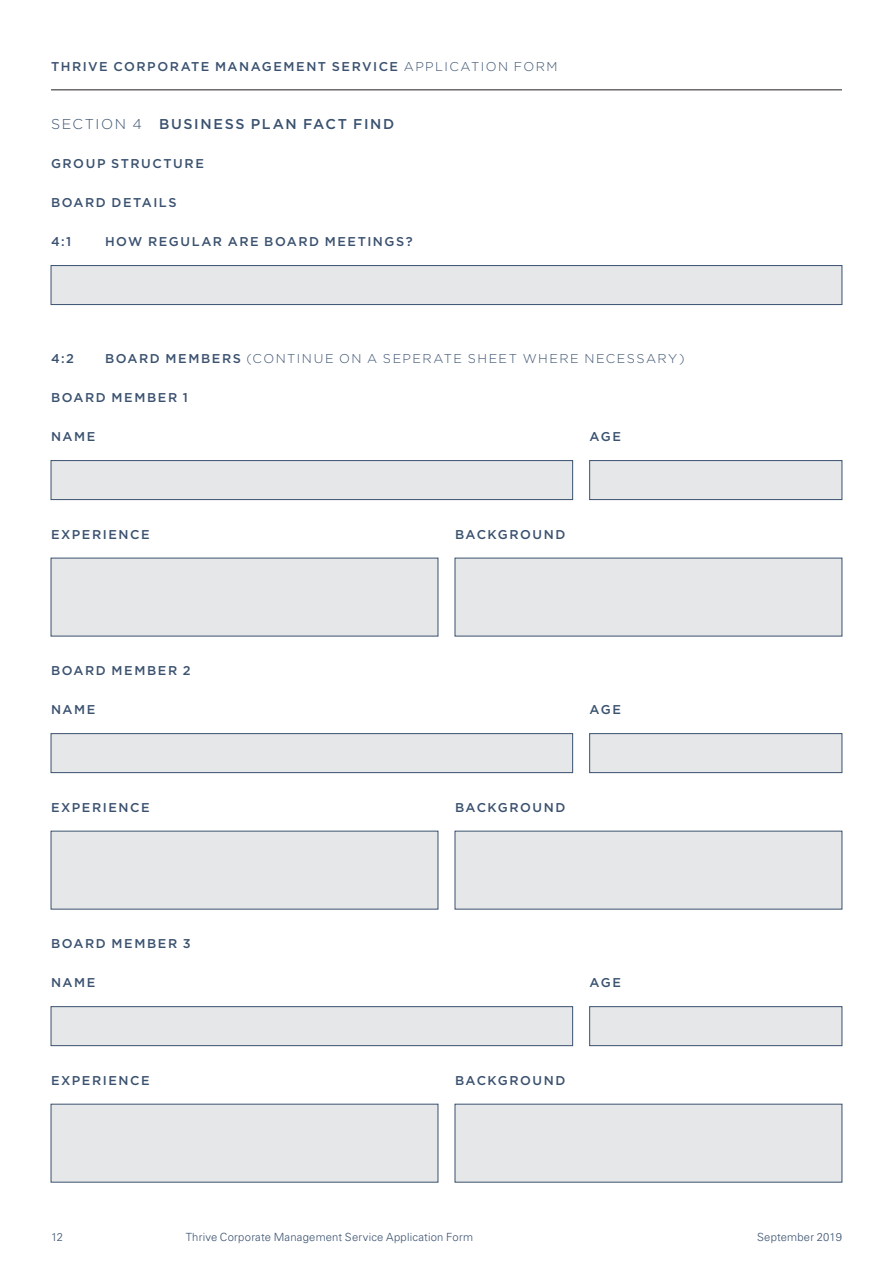
<style>
.page{position:relative;width:893px;height:1263px;background:#fff}
.page>*{position:absolute;margin:0;border:0;box-sizing:border-box;transform-origin:0 0}
.Gotham_9_5{font:500 14.25px "Gotham";letter-spacing:.115em;color:#3a516f}
.Gotham_8_5{font:500 12.75px "Gotham";letter-spacing:.12em;color:#3a516f}
.Gotham_8_5-2{font:300 12.75px "Gotham";letter-spacing:.115em;color:#3a516f}
.Univers_7_5{font:300 11.25px "Univers";letter-spacing:.02em;color:#3a516f}
.s1{font-weight:300}
.s2{font-weight:500}
</style>
<div class="page">
<hr style="left:51px;top:90px;width:791px;height:1px;background:#231f20">
<div style="left:51px;top:265px;width:791px;height:40px;background:#e6e7e9;border:1px solid #3a516f"></div>
<div style="left:51px;top:460px;width:522px;height:40px;background:#e6e7e9;border:1px solid #3a516f"></div>
<div style="left:589px;top:460px;width:253px;height:40px;background:#e6e7e9;border:1px solid #3a516f"></div>
<div style="left:51px;top:558px;width:387px;height:78px;background:#e6e7e9"></div>
<div style="left:455px;top:558px;width:387px;height:78px;background:#e6e7e9"></div>
<div style="left:51px;top:733px;width:522px;height:40px;background:#e6e7e9;border:1px solid #3a516f"></div>
<div style="left:589px;top:733px;width:253px;height:40px;background:#e6e7e9;border:1px solid #3a516f"></div>
<div style="left:51px;top:831px;width:387px;height:78px;background:#e6e7e9"></div>
<div style="left:455px;top:831px;width:387px;height:78px;background:#e6e7e9"></div>
<div style="left:51px;top:1006px;width:522px;height:40px;background:#e6e7e9;border:1px solid #3a516f"></div>
<div style="left:589px;top:1006px;width:253px;height:40px;background:#e6e7e9;border:1px solid #3a516f"></div>
<div style="left:51px;top:1104px;width:387px;height:78px;background:#e6e7e9;border:1px solid #3a516f"></div>
<div style="left:455px;top:1104px;width:387px;height:78px;background:#e6e7e9;border:1px solid #3a516f"></div>
<p class="Gotham_8_5" style="left:51px;top:58px;width:508px">THRIVE CORPORATE MANAGEMENT SERVICE <span class="s1">APPLICATION FORM</span></p>
<p class="Gotham_9_5" style="left:51px;top:115px;width:345px"><span class="s1">SECTION 4</span> BUSINESS PLAN FACT FIND</p>
<p class="Gotham_8_5" style="left:51px;top:155px;width:154px">GROUP STRUCTURE</p>
<p class="Gotham_8_5" style="left:51px;top:194px;width:127px">BOARD DETAILS</p>
<p class="Gotham_8_5" style="left:51px;top:233px;width:22px">4:1</p>
<p class="Gotham_8_5" style="left:105px;top:233px;width:309px">HOW REGULAR ARE BOARD MEETINGS?</p>
<p class="Gotham_8_5" style="left:51px;top:350px;width:24px">4:2</p>
<p class="Gotham_8_5-2" style="left:105px;top:352px;width:581px"><span class="s2">BOARD MEMBERS</span> (CONTINUE ON A SEPERATE SHEET WHERE NECESSARY)</p>
<p class="Gotham_8_5" style="left:51px;top:389px;width:138px">BOARD MEMBER 1</p>
<p class="Gotham_8_5" style="left:51px;top:428px;width:46px">NAME</p>
<p class="Gotham_8_5" style="left:590px;top:428px;width:33px">AGE</p>
<p class="Gotham_8_5" style="left:51px;top:526px;width:100px">EXPERIENCE</p>
<p class="Gotham_8_5" style="left:455px;top:526px;width:112px">BACKGROUND</p>
<p class="Gotham_8_5" style="left:51px;top:662px;width:141px">BOARD MEMBER 2</p>
<p class="Gotham_8_5" style="left:51px;top:701px;width:46px">NAME</p>
<p class="Gotham_8_5" style="left:590px;top:701px;width:33px">AGE</p>
<p class="Gotham_8_5" style="left:51px;top:799px;width:100px">EXPERIENCE</p>
<p class="Gotham_8_5" style="left:455px;top:799px;width:112px">BACKGROUND</p>
<p class="Gotham_8_5" style="left:51px;top:935px;width:141px">BOARD MEMBER 3</p>
<p class="Gotham_8_5" style="left:51px;top:974px;width:46px">NAME</p>
<p class="Gotham_8_5" style="left:590px;top:974px;width:33px">AGE</p>
<p class="Gotham_8_5" style="left:51px;top:1072px;width:100px">EXPERIENCE</p>
<p class="Gotham_8_5" style="left:455px;top:1072px;width:112px">BACKGROUND</p>
<p class="Univers_7_5" style="left:51px;top:1230px;width:14px">12</p>
<p class="Univers_7_5" style="left:186px;top:1230px;width:289px">Thrive Corporate Management Service Application Form</p>
<p class="Univers_7_5" style="left:757px;top:1230px;width:86px">September 2019</p>
</div>
